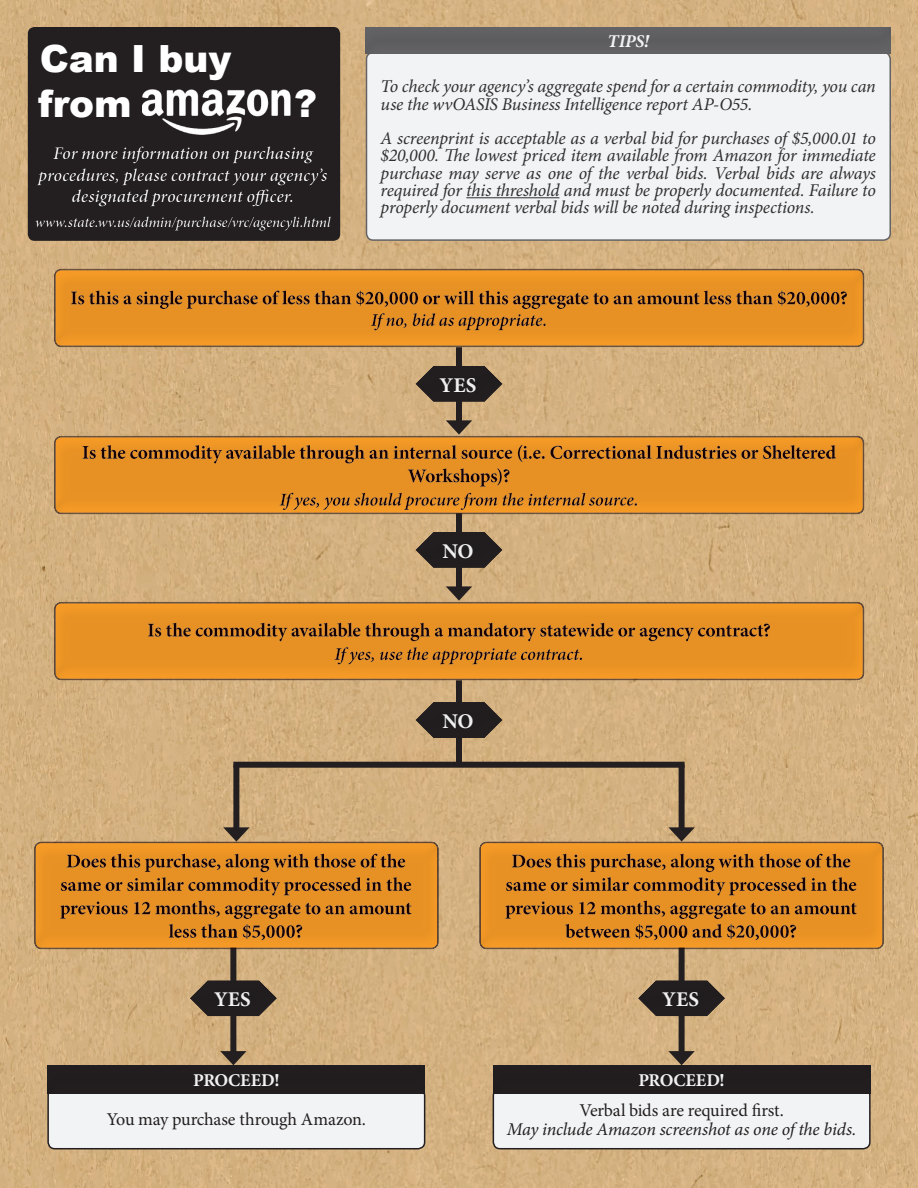
<style>
.page{position:relative;width:918px;height:1188px;background:#fff}
.page>*{position:absolute;margin:0;border:0;box-sizing:border-box;transform-origin:0 0}
.t1{font:900 37.5px/45px "Arial";color:#fff}
.t2{font:700 21px "Minion Pro";letter-spacing:.005em;color:#fff}
.t3{font:italic 18px/17.2px "Minion Pro";letter-spacing:-.015em;color:#312f30}
.t4{font:italic 600 18px/21.6px "Minion Pro";letter-spacing:-.01em;color:#fff;text-align:center}
.t5{font:18px "Minion Pro";letter-spacing:-.015em;color:#231f20}
.t6{font:italic 18px "Minion Pro";letter-spacing:-.015em;color:#231f20}
.t7{font:700 18px "Minion Pro";letter-spacing:-.01em;color:#fff}
.t8{font:italic 700 18px "Minion Pro";color:#fff}
.t9{font:italic 600 15px "Minion Pro";letter-spacing:-.025em;color:#fff}
</style>
<div class="page">
<img style="left:0;top:0;width:918px;height:1188px">
<div style="left:456px;top:347px;width:6px;height:79px;background:#231f20"></div>
<svg style="left:446px;top:420px;width:26px;height:15px"></svg>
<div style="left:456px;top:513px;width:6px;height:79px;background:#231f20"></div>
<svg style="left:446px;top:586px;width:26px;height:15px"></svg>
<div style="left:456px;top:680px;width:6px;height:85px;background:#231f20"></div>
<div style="left:233px;top:765px;width:6px;height:68px;background:#231f20"></div>
<div style="left:679px;top:765px;width:6px;height:68px;background:#231f20"></div>
<div style="left:415px;top:365px;width:99px;height:39px;background:#231f20;opacity:.08"></div>
<div style="left:415px;top:531px;width:95px;height:39px;background:#231f20;opacity:.08"></div>
<div style="left:415px;top:701px;width:95px;height:39px;background:#231f20;opacity:.08"></div>
<div style="left:28px;top:27px;width:312px;height:214px;background:#231f20;border-radius:7px"></div>
<img style="left:143px;top:89px;width:148px;height:46px">
<div style="left:53px;top:267px;width:828px;height:81px;background:#231f20;opacity:.08"></div>
<div style="left:21px;top:138px;width:327px;height:97px;background:#231f20"></div>
<div style="left:53px;top:435px;width:828px;height:81px;background:#231f20;opacity:.08"></div>
<div style="left:53px;top:601px;width:828px;height:81px;background:#231f20;opacity:.08"></div>
<div style="left:230px;top:931px;width:6px;height:125px;background:#231f20"></div>
<svg style="left:220px;top:1051px;width:27px;height:14px"></svg>
<div style="left:679px;top:931px;width:6px;height:125px;background:#231f20"></div>
<svg style="left:668px;top:1051px;width:27px;height:14px"></svg>
<div style="left:189px;top:979px;width:99px;height:39px;background:#231f20;opacity:.08"></div>
<div style="left:637px;top:979px;width:99px;height:39px;background:#231f20;opacity:.08"></div>
<div style="left:48px;top:1089px;width:377px;height:60px;background:#f2f3f4;border-radius:7px"></div>
<div style="left:47px;top:1088px;width:378px;height:61px;border:2px solid #231f20;border-radius:7px"></div>
<div style="left:46px;top:1065px;width:380px;height:31px;background:#231f20"></div>
<div style="left:493px;top:1089px;width:377px;height:60px;background:#f2f3f4;border-radius:7px"></div>
<div style="left:493px;top:1088px;width:378px;height:61px;border:2px solid #231f20;border-radius:7px"></div>
<div style="left:492px;top:1065px;width:380px;height:31px;background:#231f20"></div>
<div style="left:233px;top:762px;width:452px;height:6px;background:#231f20"></div>
<svg style="left:34px;top:827px;width:405px;height:13px;background:#cdab7b"></svg>
<div style="left:33px;top:840px;width:413px;height:110px;background:#231f20;opacity:.08"></div>
<svg style="left:479px;top:827px;width:405px;height:13px;background:#cdac7d"></svg>
<div style="left:478px;top:840px;width:414px;height:110px;background:#231f20;opacity:.08"></div>
<div style="left:367px;top:53px;width:523px;height:187px;background:#f2f3f4;border-radius:7px"></div>
<hr style="left:466px;top:197px;width:93px;height:1px;background:#312f30">
<div style="left:366px;top:52px;width:525px;height:189px;border:2px solid #636366;border-radius:7px"></div>
<div style="left:364px;top:26px;width:528px;height:30px;background:#606063"></div>
<h1 class="t1" style="left:38px;top:34px;width:195px">Can I buy from</h1>
<h1 class="t1" style="left:294px;top:79px;width:24px">?</h1>
<p class="t4" style="left:38px;top:142px;width:291px">For more information on purchasing procedures, please contract your agency’s designated procurement officer.</p>
<p class="t9" style="left:35px;top:212px;width:297px">www.state.wv.us/admin/purchase/vrc/agencyli.html</p>
<p class="t8" style="left:608px;top:28px;width:43px">TIPS!</p>
<p class="t3" style="left:381px;top:78px;width:497px">To check your agency’s aggregate spend for a certain commodity, you can use the wvOASIS Business Intelligence report AP-O55.</p>
<p class="t3" style="left:381px;top:130px;width:497px;text-align:justify">A screenprint is acceptable as a verbal bid for purchases of $5,000.01 to $20,000. The lowest priced item available from Amazon for immediate purchase may serve as one of the verbal bids. Verbal bids are always required for this threshold and must be properly documented. Failure to properly document verbal bids will be noted during inspections.</p>
<p class="t2" style="left:440px;top:370px;width:38px">YES</p>
<p class="t2" style="left:443px;top:536px;width:33px">NO</p>
<p class="t2" style="left:443px;top:706px;width:33px">NO</p>
<p class="t2" style="left:214px;top:984px;width:38px">YES</p>
<p class="t2" style="left:662px;top:984px;width:38px">YES</p>
<p class="t7" style="left:193px;top:1068px;width:88px">PROCEED!</p>
<p class="t5" style="left:107px;top:1108px;width:261px">You may purchase through Amazon.</p>
<p class="t7" style="left:638px;top:1068px;width:88px">PROCEED!</p>
<p class="t5" style="left:579px;top:1098px;width:206px">Verbal bids are required first.</p>
<p class="t6" style="left:507px;top:1117px;width:351px">May include Amazon screenshot as one of the bids.</p>
</div>
